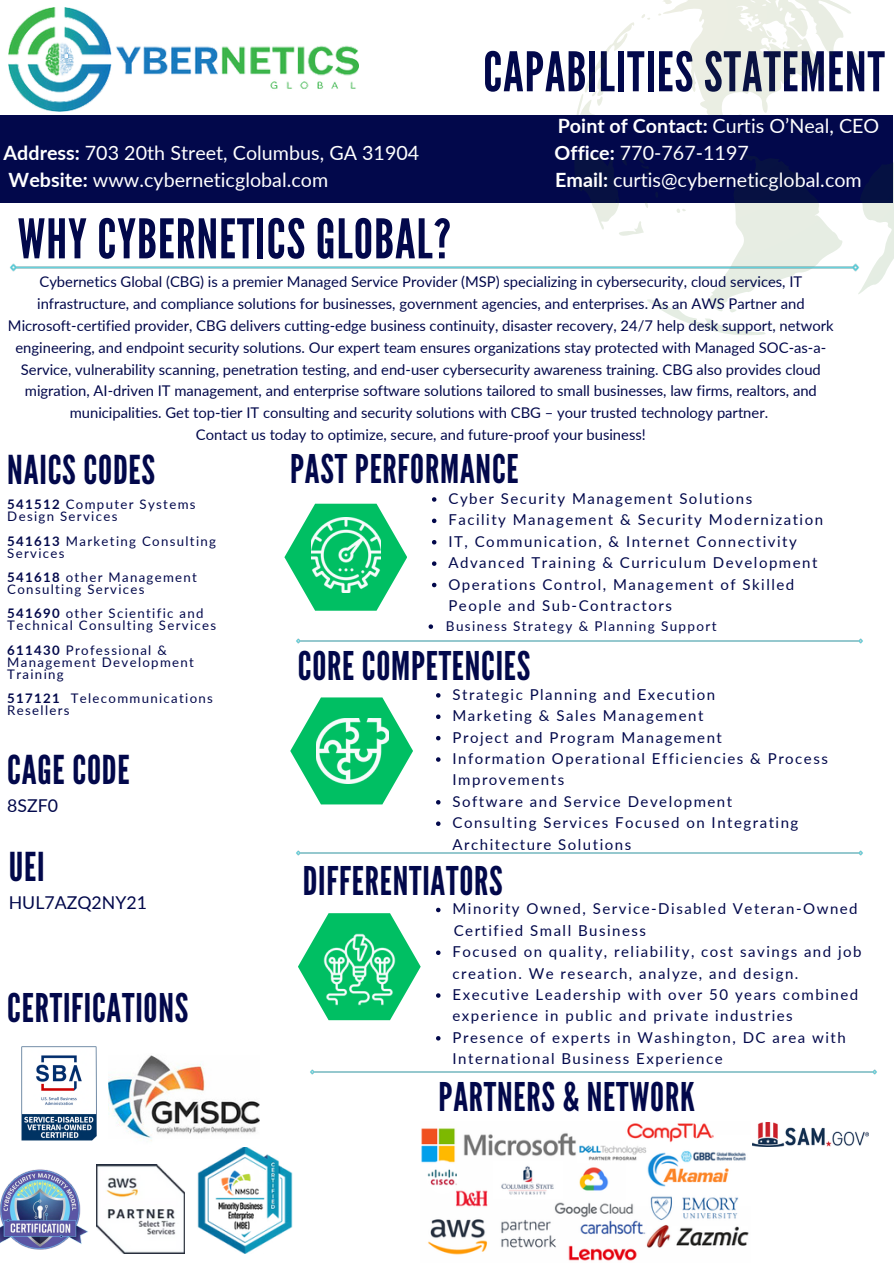
<style>
.page{position:relative;width:894px;height:1264px;background:#fff}
.page>*{position:absolute;margin:0;border:0;box-sizing:border-box;transform-origin:0 0}
.t1{font:54.45px "League Gothic";letter-spacing:.02em;color:#02084b}
.t2{font:39.75px "League Gothic";letter-spacing:.02em;color:#02084b}
.t3{font:39.45px "League Gothic";letter-spacing:.02em;color:#02084b}
.t4{font:19.65px "Lato";color:#fff}
.t5{font:17.7px "Lato";color:#02084b}
.t6{font:15px/21.3px "Lato";letter-spacing:.1em;color:#02084b}
.t7{font:14.7px/21.9px "Lato";color:#02084b;text-align:center}
.t8{font:13.5px "Lato";letter-spacing:.1em;color:#02084b}
.t9{font:13.2px/12.1px "Lato";letter-spacing:.1em;color:#02084b}
.s1{font-weight:700}
</style>
<div class="page">
<svg style="left:298px;top:913px;width:122px;height:107px"></svg>
<img style="left:323px;top:933px;width:72px;height:72px">
<img style="left:296px;top:638px;width:567px;height:6px">
<img style="left:296px;top:850px;width:567px;height:6px">
<img style="left:310px;top:1069px;width:567px;height:6px">
<svg style="left:290px;top:697px;width:123px;height:107px"></svg>
<img style="left:316px;top:718px;width:72px;height:65px">
<svg style="left:284px;top:503px;width:123px;height:107px"></svg>
<img style="left:311px;top:517px;width:69px;height:75px">
<img style="left:9px;top:8px;width:350px;height:103px">
<div style="left:0;top:135px;width:892px;height:39px;background:#02084b"></div>
<div style="left:0;top:163px;width:892px;height:39px;background:#02084b"></div>
<img style="left:21px;top:1046px;width:76px;height:94px">
<img style="left:421px;top:1123px;width:328px;height:138px">
<img style="left:752px;top:1122px;width:116px;height:24px">
<svg style="left:516px;top:0;width:377px;height:335px"></svg>
<div style="left:0;top:115px;width:892px;height:39px;background:#02084b"></div>
<img style="left:0;top:1169px;width:88px;height:80px">
<img style="left:10px;top:253px;width:860px;height:29px">
<img style="left:97px;top:1164px;width:87px;height:89px">
<img style="left:197px;top:1147px;width:96px;height:106px">
<img style="left:109px;top:1055px;width:151px;height:86px">
<svg style="left:436px;top:693px;width:4px;height:4px"></svg>
<svg style="left:436px;top:714px;width:4px;height:5px"></svg>
<svg style="left:436px;top:736px;width:4px;height:4px"></svg>
<svg style="left:436px;top:757px;width:4px;height:4px"></svg>
<svg style="left:436px;top:800px;width:4px;height:4px"></svg>
<svg style="left:436px;top:821px;width:4px;height:5px"></svg>
<svg style="left:432px;top:497px;width:4px;height:4px"></svg>
<svg style="left:432px;top:518px;width:4px;height:5px"></svg>
<svg style="left:432px;top:540px;width:4px;height:4px"></svg>
<svg style="left:432px;top:561px;width:4px;height:5px"></svg>
<svg style="left:432px;top:582px;width:4px;height:5px"></svg>
<svg style="left:428px;top:624px;width:5px;height:5px"></svg>
<svg style="left:436px;top:907px;width:4px;height:5px"></svg>
<svg style="left:436px;top:950px;width:4px;height:5px"></svg>
<svg style="left:436px;top:993px;width:4px;height:4px"></svg>
<svg style="left:436px;top:1036px;width:4px;height:4px"></svg>
<p class="t1" style="left:483px;top:40px;width:403px">CAPABILITIES STATEMENT</p>
<p class="t4" style="left:557px;top:114px;width:323px"><span class="s1">Point of Contact:</span> Curtis O’Neal, CEO</p>
<p class="t4" style="left:4px;top:141px;width:417px"><span class="s1">Address:</span> 703 20th Street, Columbus, GA 31904</p>
<p class="t4" style="left:554px;top:141px;width:196px"><span class="s1">Office:</span> 770-767-1197</p>
<p class="t4" style="left:9px;top:168px;width:321px"><span class="s1">Website:</span> www.cyberneticglobal.com</p>
<p class="t4" style="left:555px;top:168px;width:308px"><span class="s1">Email:</span> curtis@cyberneticglobal.com</p>
<p class="t1" style="left:18px;top:207px;width:434px">WHY CYBERNETICS GLOBAL?</p>
<p class="t7" style="left:8px;top:270px;width:827px">Cybernetics Global (CBG) is a premier Managed Service Provider (MSP) specializing in cybersecurity, cloud services, IT infrastructure, and compliance solutions for businesses, government agencies, and enterprises. As an AWS Partner and Microsoft-certified provider, CBG delivers cutting-edge business continuity, disaster recovery, 24/7 help desk support, network engineering, and endpoint security solutions. Our expert team ensures organizations stay protected with Managed SOC-as-a-Service, vulnerability scanning, penetration testing, and end-user cybersecurity awareness training. CBG also provides cloud migration, AI-driven IT management, and enterprise software solutions tailored to small businesses, law firms, realtors, and municipalities. Get top-tier IT consulting and security solutions with CBG – your trusted technology partner.<br>Contact us today to optimize, secure, and future-proof your business!</p>
<h1 class="t2" style="left:7px;top:447px;width:149px">NAICS CODES</h1>
<h4 class="t9" style="left:7px;top:498px;width:190px"><span class="s1">541512</span> Computer Systems<br>Design Services</h4>
<h4 class="t9" style="left:7px;top:534px;width:210px"><span class="s1">541613</span> Marketing Consulting<br>Services</h4>
<h1 class="t9" style="left:7px;top:571px;width:191px"><span class="s1">541618</span> other Management<br>Consulting Services</h1>
<p class="t9" style="left:7px;top:607px;width:210px"><span class="s1">541690</span> other Scientific and<br>Technical Consulting Services</p>
<h5 class="t9" style="left:7px;top:643px;width:188px"><span class="s1">611430</span> Professional &amp;<br>Management Development<br>Training</h5>
<h2 class="t9" style="left:7px;top:692px;width:207px"><span class="s1">517121</span> Telecommunications<br>Resellers</h2>
<h3 class="t2" style="left:7px;top:746px;width:124px">CAGE CODE</h3>
<h3 class="t5" style="left:7px;top:794px;width:52px">8SZF0</h3>
<p class="t2" style="left:9px;top:843px;width:37px">UEI</p>
<p class="t5" style="left:9px;top:891px;width:140px">HUL7AZQ2NY21</p>
<h2 class="t3" style="left:7px;top:985px;width:182px">CERTIFICATIONS</h2>
<p class="t3" style="left:290px;top:446px;width:230px">PAST PERFORMANCE</p>
<p class="t6" style="left:448px;top:487px;width:305px">Cyber Security Management Solutions</p>
<p class="t6" style="left:448px;top:509px;width:376px">Facility Management &amp; Security Modernization</p>
<p class="t6" style="left:448px;top:530px;width:350px">IT, Communication, &amp; Internet Connectivity</p>
<p class="t6" style="left:448px;top:551px;width:370px">Advanced Training &amp; Curriculum Development</p>
<p class="t6" style="left:448px;top:573px;width:347px">Operations Control, Management of Skilled<br>People and Sub-Contractors</p>
<p class="t8" style="left:446px;top:618px;width:272px">Business Strategy &amp; Planning Support</p>
<p class="t3" style="left:298px;top:643px;width:234px">CORE COMPETENCIES</p>
<p class="t6" style="left:452px;top:683px;width:264px">Strategic Planning and Execution</p>
<p class="t6" style="left:452px;top:704px;width:252px">Marketing &amp; Sales Management</p>
<p class="t6" style="left:452px;top:726px;width:271px">Project and Program Management</p>
<p class="t6" style="left:452px;top:747px;width:377px">Information Operational Efficiencies &amp; Process<br>Improvements</p>
<p class="t6" style="left:452px;top:790px;width:281px">Software and Service Development</p>
<p class="t6" style="left:452px;top:811px;width:347px">Consulting Services Focused on Integrating<br>Architecture Solutions</p>
<p class="t3" style="left:303px;top:858px;width:201px">DIFFERENTIATORS</p>
<h2 class="t6" style="left:452px;top:898px;width:406px">Minority Owned, Service-Disabled Veteran-Owned</h2>
<p class="t6" style="left:453px;top:919px;width:194px">Certified Small Business</p>
<p class="t6" style="left:452px;top:940px;width:410px">Focused on quality, reliability, cost savings and job creation. We research, analyze, and design.</p>
<p class="t6" style="left:452px;top:983px;width:407px">Executive Leadership with over 50 years combined experience in public and private industries</p>
<p class="t6" style="left:452px;top:1026px;width:394px">Presence of experts in Washington, DC area with<br>International Business Experience</p>
<h2 class="t3" style="left:438px;top:1073px;width:258px">PARTNERS &amp; NETWORK</h2>
</div>
